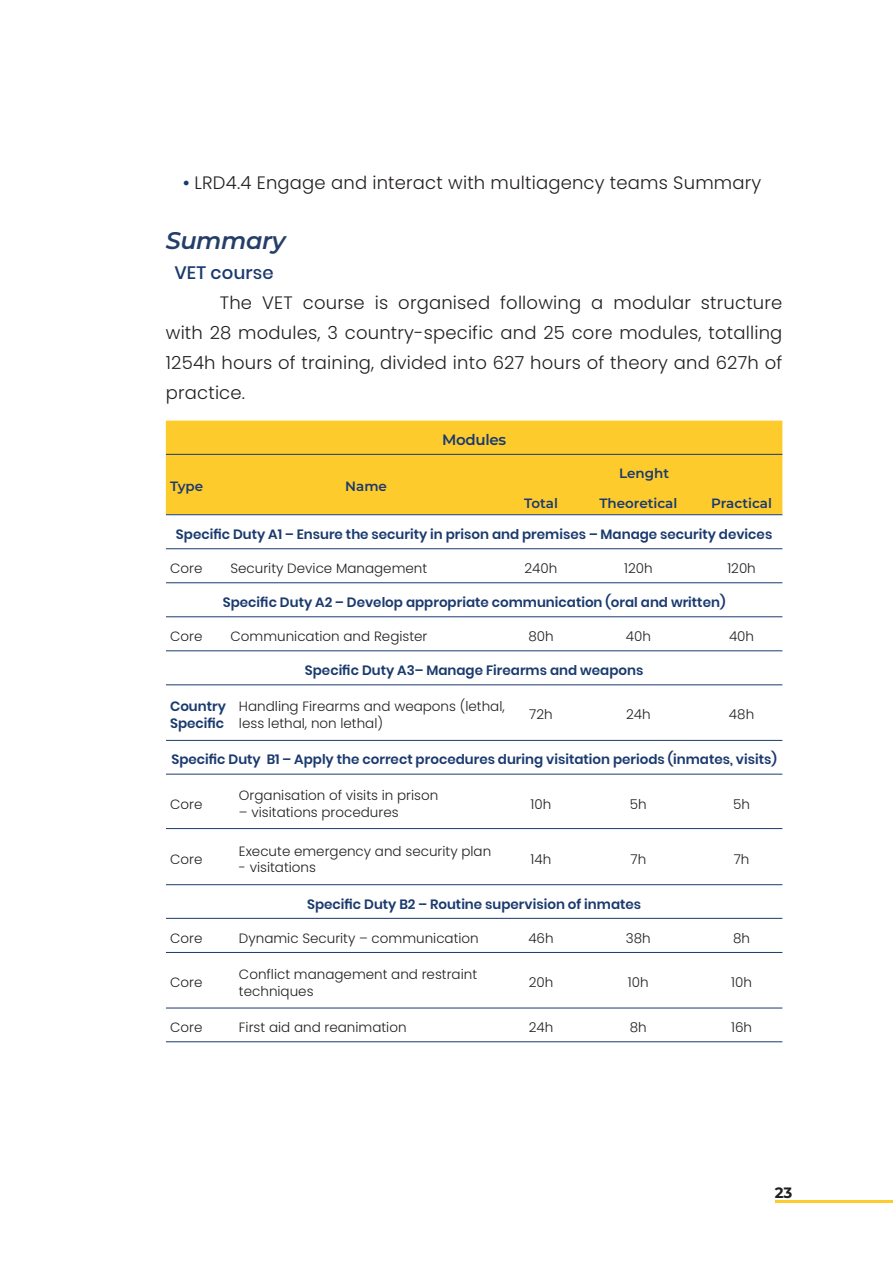
<style>
.page{position:relative;width:893px;height:1263px;background:#fff}
.page>*{position:absolute;margin:0;border:0;box-sizing:border-box;transform-origin:0 0}
.Sub_titulo{font:italic 600 24px "Montserrat";letter-spacing:-.02em;color:#253e69}
.Heavy_text{font:300 18px/30px "Poppins";letter-spacing:.01em;color:#231f20;text-align:justify}
.Heavy_text-2{font:500 18px "Poppins";letter-spacing:.01em;color:#1a3a6e}
.TOC_level1{font:600 15px "Montserrat";letter-spacing:-.02em;color:#1a3a6e}
.t1{font:700 15px "Montserrat";color:#231f20}
.TOC_level1-2{font:300 13.5px/16.5px "Poppins";color:#231f20}
.TOC_level1-3{font:600 13.5px/16.5px "Poppins";color:#1a3a6e}
.TOC_level1-4{font:600 13.5px "Montserrat";color:#1a3a6e}
.s1{font-weight:500;color:#1a3a6e}
</style>
<div class="page">
<hr style="left:775px;top:1200px;width:118px;height:3px;background:#fecb2d">
<div style="left:166px;top:421px;width:616px;height:93px;background:#fecb2d"></div>
<svg style="left:166px;top:515px;width:616px;height:493px"></svg>
<hr style="left:166px;top:514px;width:616px;height:1px;background:#1a3a6e">
<hr style="left:166px;top:454px;width:616px;height:1px;background:#1a3a6e">
<hr style="left:166px;top:548px;width:616px;height:1px;background:#1a3a6e">
<hr style="left:166px;top:582px;width:616px;height:1px;background:#1a3a6e">
<hr style="left:166px;top:616px;width:616px;height:1px;background:#1a3a6e">
<hr style="left:166px;top:650px;width:616px;height:1px;background:#1a3a6e">
<hr style="left:166px;top:684px;width:616px;height:1px;background:#1a3a6e">
<hr style="left:166px;top:740px;width:616px;height:1px;background:#1a3a6e">
<hr style="left:166px;top:774px;width:616px;height:1px;background:#1a3a6e">
<hr style="left:166px;top:828px;width:616px;height:1px;background:#1a3a6e">
<hr style="left:166px;top:884px;width:616px;height:1px;background:#1a3a6e">
<hr style="left:166px;top:918px;width:616px;height:1px;background:#1a3a6e">
<hr style="left:166px;top:952px;width:616px;height:1px;background:#1a3a6e">
<hr style="left:166px;top:1008px;width:616px;height:1px;background:#1a3a6e">
<hr style="left:166px;top:1041px;width:616px;height:1px;background:#1a3a6e">
<p class="Heavy_text" style="left:183px;top:168px;width:580px"><span class="s1">•</span> LRD4.4 Engage and interact with multiagency teams Summary</p>
<p class="Sub_titulo" style="left:166px;top:224px;width:121px">Summary</p>
<p class="Heavy_text-2" style="left:174px;top:263px;width:101px">VET course</p>
<p class="Heavy_text" style="left:166px;top:288px;width:618px;text-indent:54px">The VET course is organised following a modular structure with 28 modules, 3 country-specific and 25 core modules, totalling 1254h hours of training, divided into 627 hours of theory and 627h of practice.</p>
<p class="TOC_level1-4" style="left:170px;top:477px;width:35px">Type</p>
<p class="TOC_level1-4" style="left:345px;top:477px;width:43px">Name</p>
<p class="TOC_level1" style="left:442px;top:429px;width:66px">Modules</p>
<p class="TOC_level1-4" style="left:619px;top:464px;width:52px">Lenght</p>
<p class="TOC_level1-4" style="left:524px;top:494px;width:35px">Total</p>
<p class="TOC_level1-4" style="left:599px;top:494px;width:80px">Theoretical</p>
<p class="TOC_level1-4" style="left:711px;top:494px;width:62px">Practical</p>
<p class="TOC_level1-3" style="left:176px;top:526px;width:598px">Specific Duty A1 – Ensure the security in prison and premises – Manage security devices</p>
<p class="TOC_level1-2" style="left:170px;top:560px;width:34px">Core</p>
<p class="TOC_level1-2" style="left:230px;top:560px;width:198px">Security Device Management</p>
<p class="TOC_level1-2" style="left:525px;top:560px;width:34px">240h</p>
<p class="TOC_level1-2" style="left:624px;top:560px;width:30px">120h</p>
<p class="TOC_level1-2" style="left:727px;top:560px;width:30px">120h</p>
<p class="TOC_level1-3" style="left:223px;top:594px;width:504px">Specific Duty A2 – Develop appropriate communication (oral and written)</p>
<p class="TOC_level1-2" style="left:170px;top:628px;width:34px">Core</p>
<p class="TOC_level1-2" style="left:230px;top:628px;width:199px">Communication and Register</p>
<p class="TOC_level1-2" style="left:528px;top:628px;width:27px">80h</p>
<p class="TOC_level1-2" style="left:626px;top:628px;width:27px">40h</p>
<p class="TOC_level1-2" style="left:729px;top:628px;width:27px">40h</p>
<p class="TOC_level1-3" style="left:305px;top:662px;width:340px">Specific Duty A3– Manage Firearms and weapons</p>
<p class="TOC_level1-3" style="left:170px;top:698px;width:57px">Country<br>Specific</p>
<p class="TOC_level1-2" style="left:239px;top:698px;width:267px">Handling Firearms and weapons (lethal, less lethal, non lethal)</p>
<p class="TOC_level1-2" style="left:529px;top:706px;width:25px">72h</p>
<p class="TOC_level1-2" style="left:626px;top:706px;width:26px">24h</p>
<p class="TOC_level1-2" style="left:729px;top:706px;width:27px">48h</p>
<p class="TOC_level1-3" style="left:171px;top:751px;width:607px">Specific Duty B1 – Apply the correct procedures during visitation periods (inmates, visits)</p>
<p class="TOC_level1-2" style="left:170px;top:796px;width:34px">Core</p>
<p class="TOC_level1-2" style="left:239px;top:787px;width:201px">Organisation of visits in prison</p>
<p class="TOC_level1-2" style="left:239px;top:804px;width:161px">– visitations procedures</p>
<p class="TOC_level1-2" style="left:531px;top:796px;width:22px">10h</p>
<p class="TOC_level1-2" style="left:630px;top:796px;width:18px">5h</p>
<p class="TOC_level1-2" style="left:733px;top:796px;width:18px">5h</p>
<p class="TOC_level1-2" style="left:170px;top:851px;width:34px">Core</p>
<p class="TOC_level1-2" style="left:239px;top:843px;width:254px">Execute emergency and security plan</p>
<p class="TOC_level1-2" style="left:239px;top:859px;width:79px">- visitations</p>
<p class="TOC_level1-2" style="left:531px;top:851px;width:22px">14h</p>
<p class="TOC_level1-2" style="left:630px;top:851px;width:17px">7h</p>
<p class="TOC_level1-2" style="left:734px;top:851px;width:17px">7h</p>
<p class="TOC_level1-3" style="left:307px;top:896px;width:336px">Specific Duty B2 – Routine supervision of inmates</p>
<p class="TOC_level1-2" style="left:170px;top:930px;width:34px">Core</p>
<p class="TOC_level1-2" style="left:239px;top:930px;width:241px">Dynamic Security – communication</p>
<p class="TOC_level1-2" style="left:528px;top:930px;width:27px">46h</p>
<p class="TOC_level1-2" style="left:626px;top:930px;width:26px">38h</p>
<p class="TOC_level1-2" style="left:733px;top:930px;width:18px">8h</p>
<p class="TOC_level1-2" style="left:170px;top:974px;width:34px">Core</p>
<p class="TOC_level1-2" style="left:239px;top:966px;width:240px">Conflict management and restraint techniques</p>
<p class="TOC_level1-2" style="left:529px;top:974px;width:26px">20h</p>
<p class="TOC_level1-2" style="left:628px;top:974px;width:22px">10h</p>
<p class="TOC_level1-2" style="left:731px;top:974px;width:22px">10h</p>
<p class="TOC_level1-2" style="left:170px;top:1019px;width:34px">Core</p>
<p class="TOC_level1-2" style="left:239px;top:1019px;width:169px">First aid and reanimation</p>
<p class="TOC_level1-2" style="left:529px;top:1019px;width:26px">24h</p>
<p class="TOC_level1-2" style="left:630px;top:1019px;width:18px">8h</p>
<p class="TOC_level1-2" style="left:731px;top:1019px;width:22px">16h</p>
<p class="t1" style="left:775px;top:1181px;width:19px">23</p>
</div>
